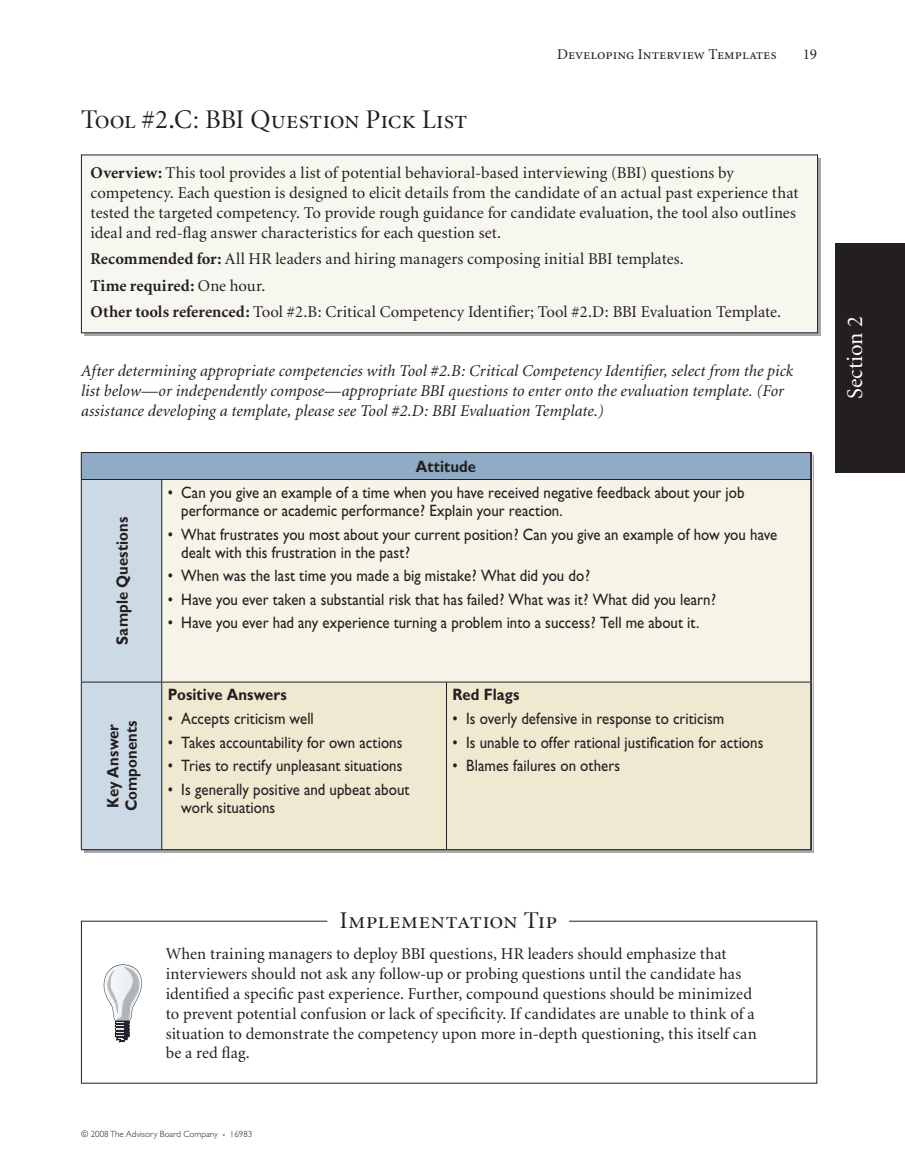
<style>
.page{position:relative;width:905px;height:1175px;background:#fff}
.page>*{position:absolute;margin:0;border:0;box-sizing:border-box;transform-origin:0 0}
.t1{font:27px "Minion Display Regular SC";letter-spacing:-.01em;color:#231f20}
.t2{font:24px "Minion Display Regular SC";letter-spacing:.005em;color:#231f20;scale:1.05 1}
.t3{font:22.5px "Minion";letter-spacing:.005em;color:#fff}
.t4{font:16.5px/19.8px "Minion";color:#231f20}
.t5{font:16.5px/18.1px "Gill Sans";letter-spacing:.005em;color:#231f20;scale:.9 1}
.t6{font:italic 16.5px/19.8px "Minion";color:#231f20}
.t7{font:700 16.5px/18.1px "Gill Sans";letter-spacing:.005em;color:#231f20;scale:.9 1}
.t8{font:15px "Minion Regular SC";color:#231f20}
.t9{font:15px "Minion";color:#231f20}
.t10{font:300 9px "Gill Sans";color:#231f20}
.s1{font-family:"Minion"}
.s2{font-weight:700}
.s3{font-size:6px}
</style>
<div class="page">
<div style="left:835px;top:243px;width:69px;height:229px;background:#231f20"></div>
<div style="left:81px;top:155px;width:736px;height:178px;background:#f8f7ef"></div>
<svg style="left:81px;top:920px;width:736px;height:163px"></svg>
<svg style="left:104px;top:964px;width:38px;height:77px"></svg>
<hr style="left:163px;top:452px;width:649px;height:1px;background:#231f20">
<hr style="left:447px;top:479px;width:365px;height:1px;background:#231f20">
<hr style="left:811px;top:480px;width:1px;height:201px;background:#231f20">
<hr style="left:447px;top:681px;width:365px;height:1px;background:#231f20">
<hr style="left:811px;top:682px;width:1px;height:167px;background:#231f20">
<hr style="left:82px;top:849px;width:730px;height:1px;background:#231f20">
<div style="left:81px;top:452px;width:729px;height:27px;background:#8fabc5"></div>
<div style="left:162px;top:479px;width:648px;height:203px;background:#f6f3e7"></div>
<div style="left:163px;top:682px;width:647px;height:167px;background:#efe9d2"></div>
<hr style="left:81px;top:452px;width:81px;height:1px;background:#231f20">
<svg style="left:81px;top:453px;width:82px;height:396px;background:#c7d6e2"></svg>
<hr style="left:162px;top:452px;width:649px;height:1px;background:#231f20">
<svg style="left:810px;top:453px;width:2px;height:26px"></svg>
<hr style="left:81px;top:479px;width:81px;height:1px;background:#231f20">
<hr style="left:81px;top:480px;width:1px;height:201px;background:#231f20">
<hr style="left:162px;top:479px;width:284px;height:1px;background:#231f20">
<hr style="left:161px;top:480px;width:1px;height:201px;background:#231f20">
<hr style="left:446px;top:479px;width:365px;height:1px;background:#231f20">
<hr style="left:810px;top:480px;width:1px;height:201px;background:#231f20">
<hr style="left:81px;top:681px;width:81px;height:1px;background:#231f20">
<hr style="left:81px;top:682px;width:1px;height:167px;background:#231f20">
<hr style="left:162px;top:681px;width:284px;height:1px;background:#231f20">
<hr style="left:161px;top:682px;width:1px;height:167px;background:#231f20">
<hr style="left:446px;top:681px;width:365px;height:1px;background:#231f20">
<hr style="left:446px;top:682px;width:1px;height:167px;background:#231f20">
<hr style="left:810px;top:682px;width:1px;height:167px;background:#231f20">
<hr style="left:81px;top:849px;width:730px;height:1px;background:#231f20">
<p class="t8" style="left:557px;top:45px;width:221px">Developing Interview Templates</p>
<p class="t9" style="left:802px;top:48px;width:16px">19</p>
<h1 class="t1" style="left:81px;top:103px;width:388px">Tool #<span class="s1">2.C</span>: BBI Question Pick List</h1>
<p class="t4" style="left:91px;top:164px;width:709px"><span class="s2">Overview:</span> This tool provides a list of potential behavioral-based interviewing (BBI) questions by competency. Each question is designed to elicit details from the candidate of an actual past experience that tested the targeted competency. To provide rough guidance for candidate evaluation, the tool also outlines ideal and red-flag answer characteristics for each question set.</p>
<p class="t4" style="left:91px;top:247px;width:692px;line-height:26.5px"><span class="s2">Recommended for:</span> All HR leaders and hiring managers composing initial BBI templates.<br><span class="s2">Time required:</span> One hour.<br><span class="s2">Other tools referenced:</span> Tool #2.B: Critical Competency Identifier; Tool #2.D: BBI Evaluation Template.</p>
<p class="t6" style="left:81px;top:362px;width:713px">After determining appropriate competencies with Tool #2.B: Critical Competency Identifier, select from the pick list below—or independently compose—appropriate BBI questions to enter onto the evaluation template. (For assistance developing a template, please see Tool #2.D: BBI Evaluation Template.)</p>
<p class="t7" style="left:115px;top:644px;width:144px;rotate:-90deg">Sample Questions</p>
<p class="t7" style="left:106px;top:811px;width:102px;rotate:-90deg">Key Answer<br>Components</p>
<p class="t7" style="left:416px;top:459px;width:68px">Attitude</p>
<p class="t5" style="left:181px;top:485px;width:627px;text-indent:-13px">• Can you give an example of a time when you have received negative feedback about your job performance or academic performance? Explain your reaction.</p>
<p class="t5" style="left:181px;top:527px;width:663px;text-indent:-13px">• What frustrates you most about your current position? Can you give an example of how you have dealt with this frustration in the past?</p>
<p class="t5" style="left:168px;top:568px;width:470px">• When was the last time you made a big mistake? What did you do?</p>
<p class="t5" style="left:168px;top:592px;width:611px">• Have you ever taken a substantial risk that has failed? What was it? What did you learn?</p>
<p class="t5" style="left:168px;top:615px;width:592px">• Have you ever had any experience turning a problem into a success? Tell me about it.</p>
<p class="t5" style="left:424px;top:503px;width:128px">and your reaction?</p>
<p class="t7" style="left:168px;top:687px;width:134px">Positive Answers</p>
<p class="t5" style="left:168px;top:711px;width:164px">• Accepts criticism well</p>
<p class="t5" style="left:168px;top:734px;width:262px">• Takes accountability for own actions</p>
<p class="t5" style="left:168px;top:758px;width:262px">• Tries to rectify unpleasant situations</p>
<p class="t5" style="left:181px;top:782px;width:255px;text-indent:-13px">• Is generally positive and upbeat about work situations</p>
<p class="t7" style="left:452px;top:687px;width:76px">Red Flags</p>
<p class="t5" style="left:452px;top:711px;width:303px">• Is overly defensive in response to criticism</p>
<p class="t5" style="left:452px;top:734px;width:347px">• Is unable to offer rational justification for actions</p>
<p class="t5" style="left:452px;top:758px;width:188px">• Blames failures on others</p>
<h3 class="t3" style="left:845px;top:399px;width:84px;rotate:-90deg">Section 2</h3>
<h2 class="t2" style="left:339px;top:905px;width:209px">Implementation Tip</h2>
<p class="t4" style="left:166px;top:945px;width:592px">When training managers to deploy BBI questions, HR leaders should emphasize that interviewers should not ask any follow-up or probing questions until the candidate has identified a specific past experience. Further, compound questions should be minimized to prevent potential confusion or lack of specificity. If candidates are unable to think of a situation to demonstrate the competency upon more in-depth questioning, this itself can be a red flag.</p>
<p class="t10" style="left:81px;top:1131px;width:173px">© 2008 The Advisory Board Company <span class="s3">•</span> 16983</p>
</div>
